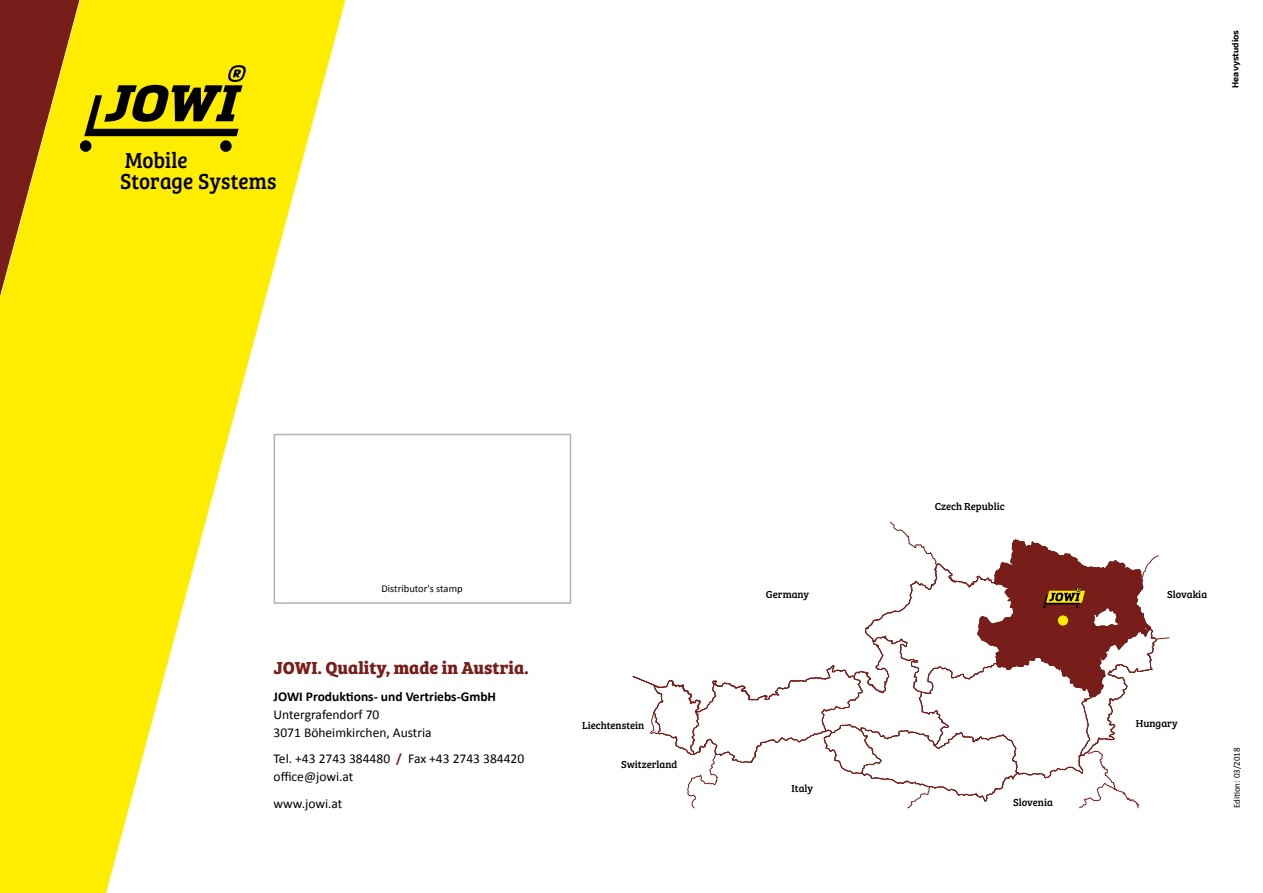
<style>
.page{position:relative;width:1263px;height:893px;background:#fff}
.page>*{position:absolute;margin:0;border:0;box-sizing:border-box;transform-origin:0 0}
.t1{font:22.5px/21.3px "Bree Serif";color:#000;scale:.93 1}
.t2{font:700 18px "Bree Serif";color:#771e1a}
.t3{font:13.5px/18px "Calibri";color:#000}
.t4{font:700 13.5px "Calibri";color:#000}
.t5{font:10.5px "Bree Serif";color:#000}
.t6{font:10.5px "Calibri";color:#000}
.t7{font:9px "Calibri";color:#000}
.t8{font:700 9px "Exo 2";color:#000}
.s1{font-weight:700;color:#771e1a}
</style>
<div class="page">
<svg style="left:0;top:0;width:349px;height:893px;fill:#ffed00"></svg>
<div style="left:274px;top:434px;width:297px;height:170px;background:#fff;border:2px solid #b1b2b3"></div>
<svg style="left:653px;top:539px;width:504px;height:263px"></svg>
<svg style="left:0;top:0;width:247px;height:405px;background:#e3c903"></svg>
<h1 class="t1" style="left:120px;top:148px;width:170px">Mobile<br>Storage Systems</h1>
<p class="t8" style="left:1228px;top:88px;width:60px;rotate:-90deg">Heavystudios</p>
<p class="t6" style="left:381px;top:582px;width:83px">Distributor's stamp</p>
<h2 class="t2" style="left:274px;top:654px;width:257px">JOWI. Quality, made in Austria.</h2>
<p class="t4" style="left:274px;top:688px;width:224px">JOWI Produktions- und Vertriebs-GmbH</p>
<p class="t3" style="left:274px;top:705px;width:160px">Untergrafendorf 70<br>3071 Böheimkirchen, Austria</p>
<p class="t3" style="left:274px;top:749px;width:252px">Tel. +43 2743 384480 <span class="s1">/</span> Fax +43 2743 384420 office@jowi.at</p>
<p class="t3" style="left:274px;top:794px;width:70px">www.jowi.at</p>
<p class="t5" style="left:582px;top:718px;width:64px">Liechtenstein</p>
<p class="t5" style="left:621px;top:756px;width:58px">Switzerland</p>
<p class="t5" style="left:766px;top:586px;width:45px">Germany</p>
<p class="t5" style="left:792px;top:781px;width:23px">Italy</p>
<p class="t5" style="left:935px;top:498px;width:71px">Czech Republic</p>
<p class="t5" style="left:1013px;top:794px;width:41px">Slovenia</p>
<p class="t5" style="left:1167px;top:586px;width:41px">Slovakia</p>
<p class="t5" style="left:1136px;top:716px;width:43px">Hungary</p>
<p class="t7" style="left:1231px;top:808px;width:62px;rotate:-90deg">Edition: 03/2018</p>
</div>
